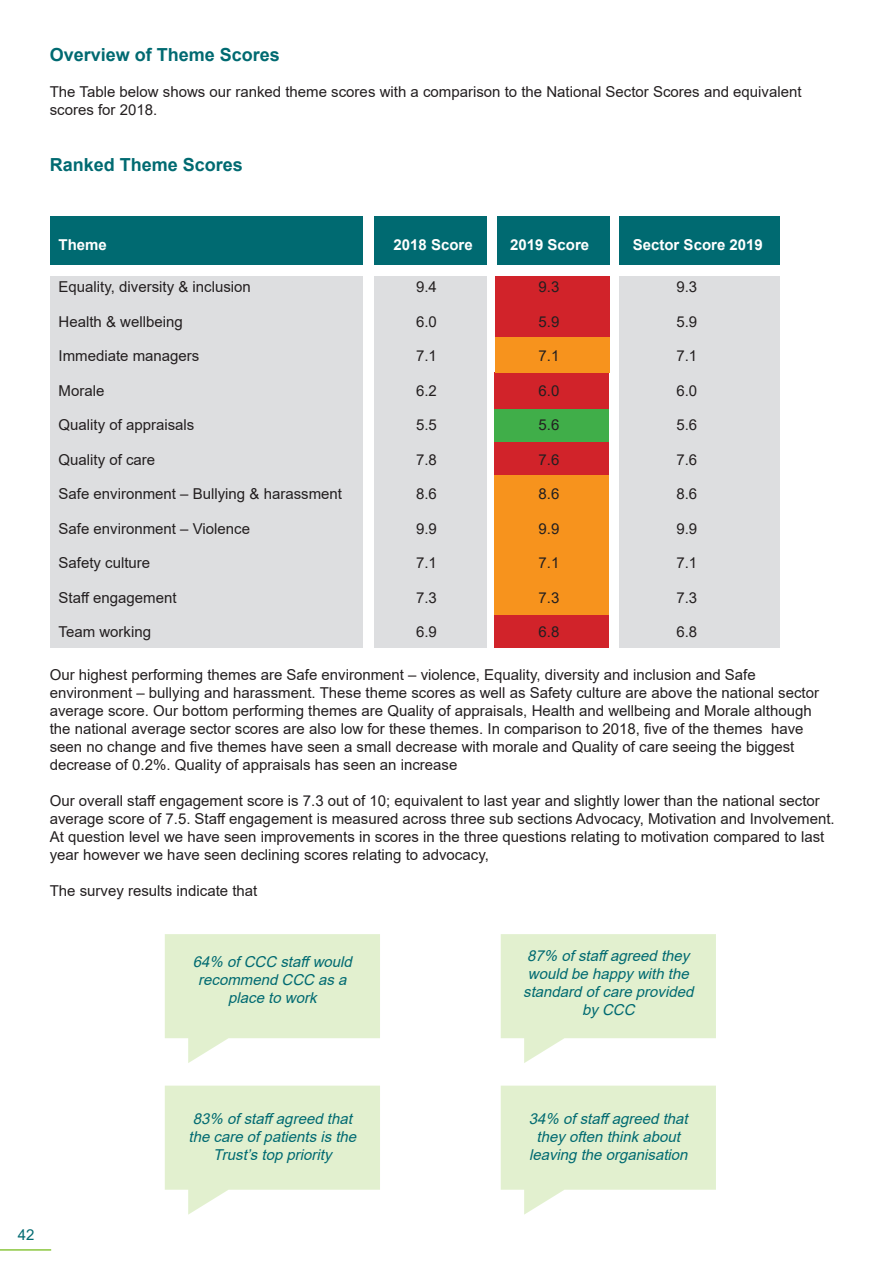
<style>
.page{position:relative;width:893px;height:1263px;background:#fff}
.page>*{position:absolute;margin:0;border:0;box-sizing:border-box;transform-origin:0 0}
.t1{font:700 18px "Arial";color:#006a71}
.t2{font:15px/18px "Arial";color:#231f20}
.t3{font:italic 15px/18px "Arial";color:#006a71;text-align:center}
.t4{font:700 15px "Arial";color:#fff}
.t5{font:15px "Arial";color:#006a71}
</style>
<div class="page">
<hr style="left:0;top:1249px;width:51px;height:2px;background:#8bc63e">
<div style="left:50px;top:276px;width:313px;height:371px;background:#dddee0"></div>
<div style="left:50px;top:216px;width:313px;height:49px;background:#006a71"></div>
<div style="left:374px;top:276px;width:113px;height:371px;background:#dddee0"></div>
<div style="left:375px;top:216px;width:112px;height:49px;background:#006a71"></div>
<div style="left:495px;top:615px;width:114px;height:32px;background:#d1232a"></div>
<div style="left:495px;top:475px;width:114px;height:140px;background:#f7931d"></div>
<div style="left:494px;top:373px;width:115px;height:36px;background:#d1232a"></div>
<div style="left:495px;top:442px;width:114px;height:33px;background:#d1232a"></div>
<div style="left:497px;top:216px;width:112px;height:49px;background:#006a71"></div>
<div style="left:494px;top:409px;width:115px;height:32px;background:#40ae49"></div>
<div style="left:495px;top:337px;width:114px;height:36px;background:#f7931d"></div>
<div style="left:495px;top:276px;width:114px;height:61px;background:#d1232a"></div>
<div style="left:619px;top:276px;width:161px;height:371px;background:#dddee0"></div>
<div style="left:619px;top:216px;width:161px;height:49px;background:#006a71"></div>
<svg style="left:165px;top:934px;width:215px;height:129px"></svg>
<svg style="left:165px;top:1085px;width:215px;height:130px"></svg>
<svg style="left:501px;top:934px;width:215px;height:129px"></svg>
<svg style="left:501px;top:1085px;width:215px;height:130px"></svg>
<p class="t1" style="left:50px;top:42px;width:232px">Overview of Theme Scores</p>
<p class="t2" style="left:50px;top:83px;width:753px">The Table below shows our ranked theme scores with a comparison to the National Sector Scores and equivalent scores for 2018.</p>
<p class="t1" style="left:50px;top:152px;width:195px">Ranked Theme Scores</p>
<p class="t4" style="left:633px;top:234px;width:132px">Sector Score 2019</p>
<p class="t2" style="left:676px;top:278px;width:22px">9.3</p>
<p class="t2" style="left:676px;top:312px;width:22px">5.9</p>
<p class="t2" style="left:676px;top:347px;width:22px">7.1</p>
<p class="t2" style="left:676px;top:381px;width:22px">6.0</p>
<p class="t2" style="left:676px;top:416px;width:22px">5.6</p>
<p class="t2" style="left:676px;top:450px;width:22px">7.6</p>
<p class="t2" style="left:676px;top:485px;width:22px">8.6</p>
<p class="t2" style="left:676px;top:519px;width:22px">9.9</p>
<p class="t2" style="left:676px;top:554px;width:22px">7.1</p>
<p class="t2" style="left:676px;top:588px;width:22px">7.3</p>
<p class="t2" style="left:676px;top:623px;width:22px">6.8</p>
<p class="t2" style="left:50px;top:666px;width:771px">Our highest performing themes are Safe environment – violence, Equality, diversity and inclusion and Safe environment – bullying and harassment. These theme scores as well as Safety culture are above the national sector average score. Our bottom performing themes are Quality of appraisals, Health and wellbeing and Morale although the national average sector scores are also low for these themes. In comparison to 2018, five of the themes have seen no change and five themes have seen a small decrease with morale and Quality of care seeing the biggest decrease of 0.2%. Quality of appraisals has seen an increase</p>
<p class="t2" style="left:50px;top:792px;width:786px">Our overall staff engagement score is 7.3 out of 10; equivalent to last year and slightly lower than the national sector average score of 7.5. Staff engagement is measured across three sub sections Advocacy, Motivation and Involvement.<br>At question level we have seen improvements in scores in the three questions relating to motivation compared to last year however we have seen declining scores relating to advocacy,</p>
<p class="t2" style="left:50px;top:882px;width:209px">The survey results indicate that</p>
<p class="t4" style="left:393px;top:234px;width:81px">2018 Score</p>
<p class="t2" style="left:416px;top:278px;width:22px">9.4</p>
<p class="t2" style="left:416px;top:312px;width:22px">6.0</p>
<p class="t2" style="left:416px;top:347px;width:22px">7.1</p>
<p class="t2" style="left:416px;top:381px;width:22px">6.2</p>
<p class="t2" style="left:416px;top:416px;width:22px">5.5</p>
<p class="t2" style="left:416px;top:450px;width:22px">7.8</p>
<p class="t2" style="left:416px;top:485px;width:22px">8.6</p>
<p class="t2" style="left:416px;top:519px;width:22px">9.9</p>
<p class="t2" style="left:416px;top:554px;width:22px">7.1</p>
<p class="t2" style="left:416px;top:588px;width:22px">7.3</p>
<p class="t2" style="left:416px;top:623px;width:22px">6.9</p>
<p class="t4" style="left:510px;top:234px;width:81px">2019 Score</p>
<p class="t2" style="left:538px;top:278px;width:22px">9.3</p>
<p class="t2" style="left:538px;top:312px;width:22px">5.9</p>
<p class="t2" style="left:538px;top:347px;width:22px">7.1</p>
<p class="t2" style="left:538px;top:381px;width:22px">6.0</p>
<p class="t2" style="left:538px;top:416px;width:22px">5.6</p>
<p class="t2" style="left:538px;top:450px;width:22px">7.6</p>
<p class="t2" style="left:538px;top:485px;width:22px">8.6</p>
<p class="t2" style="left:538px;top:519px;width:22px">9.9</p>
<p class="t2" style="left:538px;top:554px;width:22px">7.1</p>
<p class="t2" style="left:538px;top:588px;width:22px">7.3</p>
<p class="t2" style="left:538px;top:623px;width:22px">6.8</p>
<p class="t4" style="left:59px;top:234px;width:50px">Theme</p>
<p class="t2" style="left:59px;top:278px;width:194px">Equality, diversity &amp; inclusion</p>
<p class="t2" style="left:59px;top:312px;width:126px">Health &amp; wellbeing</p>
<p class="t2" style="left:59px;top:347px;width:142px">Immediate managers</p>
<p class="t2" style="left:59px;top:381px;width:47px">Morale</p>
<p class="t2" style="left:59px;top:416px;width:137px">Quality of appraisals</p>
<p class="t2" style="left:59px;top:450px;width:98px">Quality of care</p>
<p class="t2" style="left:59px;top:485px;width:285px">Safe environment – Bullying &amp; harassment</p>
<p class="t2" style="left:59px;top:519px;width:193px">Safe environment – Violence</p>
<p class="t2" style="left:59px;top:554px;width:93px">Safety culture</p>
<p class="t2" style="left:59px;top:588px;width:120px">Staff engagement</p>
<p class="t2" style="left:59px;top:623px;width:94px">Team working</p>
<p class="t3" style="left:193px;top:953px;width:165px">64% of CCC staff would recommend CCC asa place to work</p>
<p class="t3" style="left:523px;top:946px;width:176px">87% of staff agreed they would be happywith the standard ofcare provided byCCC</p>
<p class="t5" style="left:18px;top:1224px;width:18px">42</p>
<p class="t3" style="left:189px;top:1110px;width:173px">83% of staff agreed that the care ofpatientsisthe<br>Trust’stop priority</p>
<p class="t3" style="left:529px;top:1110px;width:165px">34% of staff agreed that theyoften thinkabout leaving the organisation</p>
</div>
